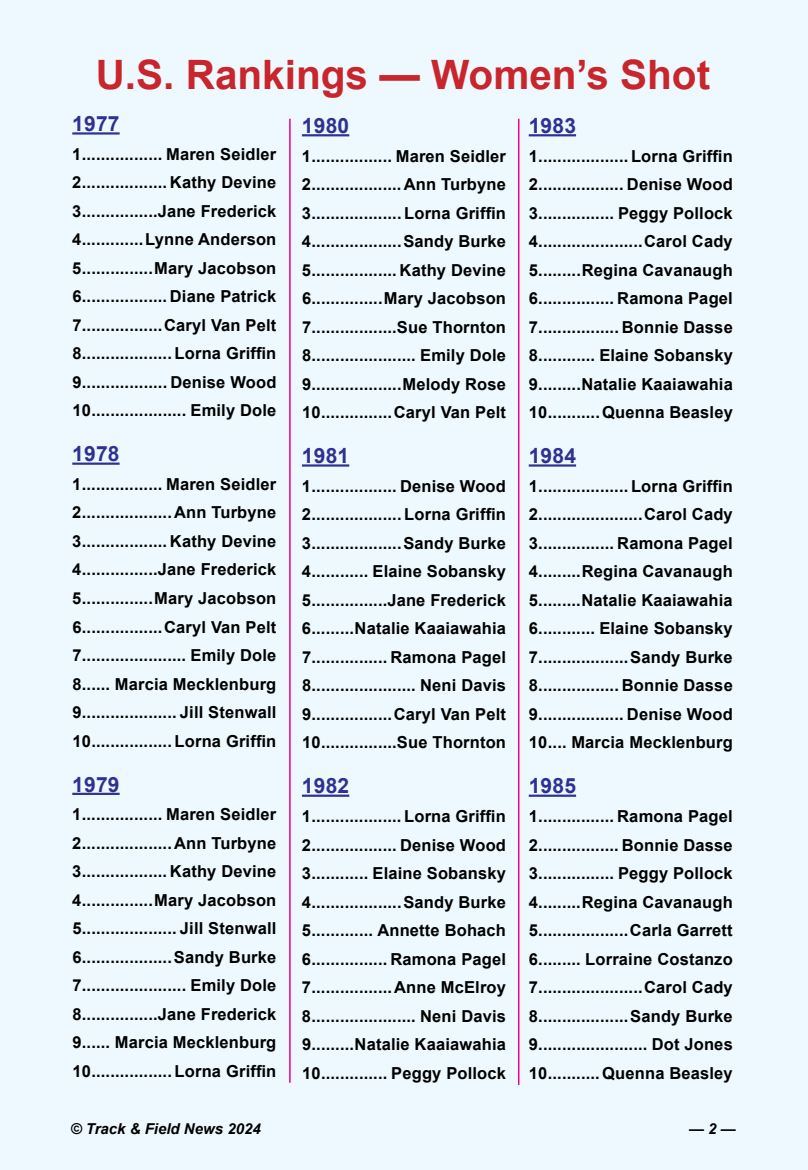
<style>
.page{position:relative;width:808px;height:1170px;background:#fff}
.page>*{position:absolute;margin:0;border:0;box-sizing:border-box;transform-origin:0 0}
.t1{font:700 40.5px "Arial";color:#c9252c}
.t2{font:700 21px "Arial";letter-spacing:.01em;color:#2e3192}
.t3{font:700 16.5px/28.5px "Arial";letter-spacing:.01em;color:#000;text-align:justify}
.t4{font:italic 700 15px "Arial";color:#000}
</style>
<div class="page">
<div style="left:0;top:0;width:808px;height:1169px;background:#edf9fe"></div>
<hr style="left:289px;top:119px;width:2px;height:963px;background:#ec008c">
<hr style="left:518px;top:119px;width:1px;height:965px;background:#ec008c">
<hr style="left:72px;top:132px;width:48px;height:2px;background:#2e3192">
<hr style="left:72px;top:462px;width:48px;height:2px;background:#2e3192">
<hr style="left:72px;top:792px;width:48px;height:2px;background:#2e3192">
<hr style="left:302px;top:134px;width:47px;height:2px;background:#2e3192">
<hr style="left:302px;top:464px;width:47px;height:2px;background:#2e3192">
<hr style="left:302px;top:794px;width:47px;height:2px;background:#2e3192">
<hr style="left:529px;top:134px;width:47px;height:2px;background:#2e3192">
<hr style="left:529px;top:464px;width:47px;height:2px;background:#2e3192">
<hr style="left:529px;top:794px;width:47px;height:2px;background:#2e3192">
<h1 class="t1" style="left:96px;top:48px;width:616px">U.S. Rankings — Women’s Shot</h1>
<p class="t2" style="left:72px;top:110px;width:49px">1977</p>
<p class="t3" style="left:72px;top:140px;width:206px">1................. Maren Seidler 2.................. Kathy Devine 3................Jane Frederick 4.............Lynne Anderson 5...............Mary Jacobson 6.................. Diane Patrick 7.................Caryl Van Pelt 8................... Lorna Griffin 9.................. Denise Wood 10.................... Emily Dole</p>
<p class="t2" style="left:72px;top:440px;width:49px">1978</p>
<p class="t3" style="left:72px;top:470px;width:206px">1................. Maren Seidler 2...................Ann Turbyne 3.................. Kathy Devine 4................Jane Frederick 5...............Mary Jacobson 6.................Caryl Van Pelt 7...................... Emily Dole 8...... Marcia Mecklenburg 9.................... Jill Stenwall 10................. Lorna Griffin</p>
<p class="t2" style="left:72px;top:770px;width:49px">1979</p>
<p class="t3" style="left:72px;top:800px;width:206px">1................. Maren Seidler 2...................Ann Turbyne 3.................. Kathy Devine 4...............Mary Jacobson 5.................... Jill Stenwall 6...................Sandy Burke 7...................... Emily Dole 8................Jane Frederick 9...... Marcia Mecklenburg 10................. Lorna Griffin</p>
<p class="t2" style="left:302px;top:112px;width:49px">1980</p>
<p class="t3" style="left:302px;top:142px;width:206px">1................. Maren Seidler 2...................Ann Turbyne 3................... Lorna Griffin 4...................Sandy Burke 5.................. Kathy Devine 6...............Mary Jacobson 7..................Sue Thornton 8...................... Emily Dole 9...................Melody Rose 10...............Caryl Van Pelt</p>
<p class="t2" style="left:302px;top:442px;width:49px">1981</p>
<p class="t3" style="left:302px;top:472px;width:206px">1.................. Denise Wood 2................... Lorna Griffin 3...................Sandy Burke 4............ Elaine Sobansky 5................Jane Frederick 6.........Natalie Kaaiawahia 7................ Ramona Pagel 8...................... Neni Davis 9.................Caryl Van Pelt 10................Sue Thornton</p>
<p class="t2" style="left:302px;top:772px;width:49px">1982</p>
<p class="t3" style="left:302px;top:802px;width:206px">1................... Lorna Griffin 2.................. Denise Wood 3............ Elaine Sobansky 4...................Sandy Burke 5............. Annette Bohach 6................ Ramona Pagel 7.................Anne McElroy 8...................... Neni Davis 9.........Natalie Kaaiawahia 10.............. Peggy Pollock</p>
<p class="t2" style="left:529px;top:112px;width:49px">1983</p>
<p class="t3" style="left:529px;top:142px;width:206px">1................... Lorna Griffin 2.................. Denise Wood 3................ Peggy Pollock 4......................Carol Cady 5.........Regina Cavanaugh 6................ Ramona Pagel 7................. Bonnie Dasse 8............ Elaine Sobansky 9.........Natalie Kaaiawahia 10...........Quenna Beasley</p>
<p class="t2" style="left:529px;top:442px;width:49px">1984</p>
<p class="t3" style="left:529px;top:472px;width:206px">1................... Lorna Griffin 2......................Carol Cady 3................ Ramona Pagel 4.........Regina Cavanaugh 5.........Natalie Kaaiawahia 6............ Elaine Sobansky 7...................Sandy Burke 8................. Bonnie Dasse 9.................. Denise Wood 10.... Marcia Mecklenburg</p>
<p class="t2" style="left:529px;top:772px;width:49px">1985</p>
<p class="t3" style="left:529px;top:802px;width:206px">1................ Ramona Pagel 2................. Bonnie Dasse 3................ Peggy Pollock 4.........Regina Cavanaugh 5...................Carla Garrett 6......... Lorraine Costanzo 7......................Carol Cady 8...................Sandy Burke 9....................... Dot Jones 10...........Quenna Beasley</p>
<p class="t4" style="left:71px;top:1119px;width:192px">© Track &amp; Field News 2024</p>
<p class="t4" style="left:689px;top:1119px;width:48px">— 2 —</p>
</div>
